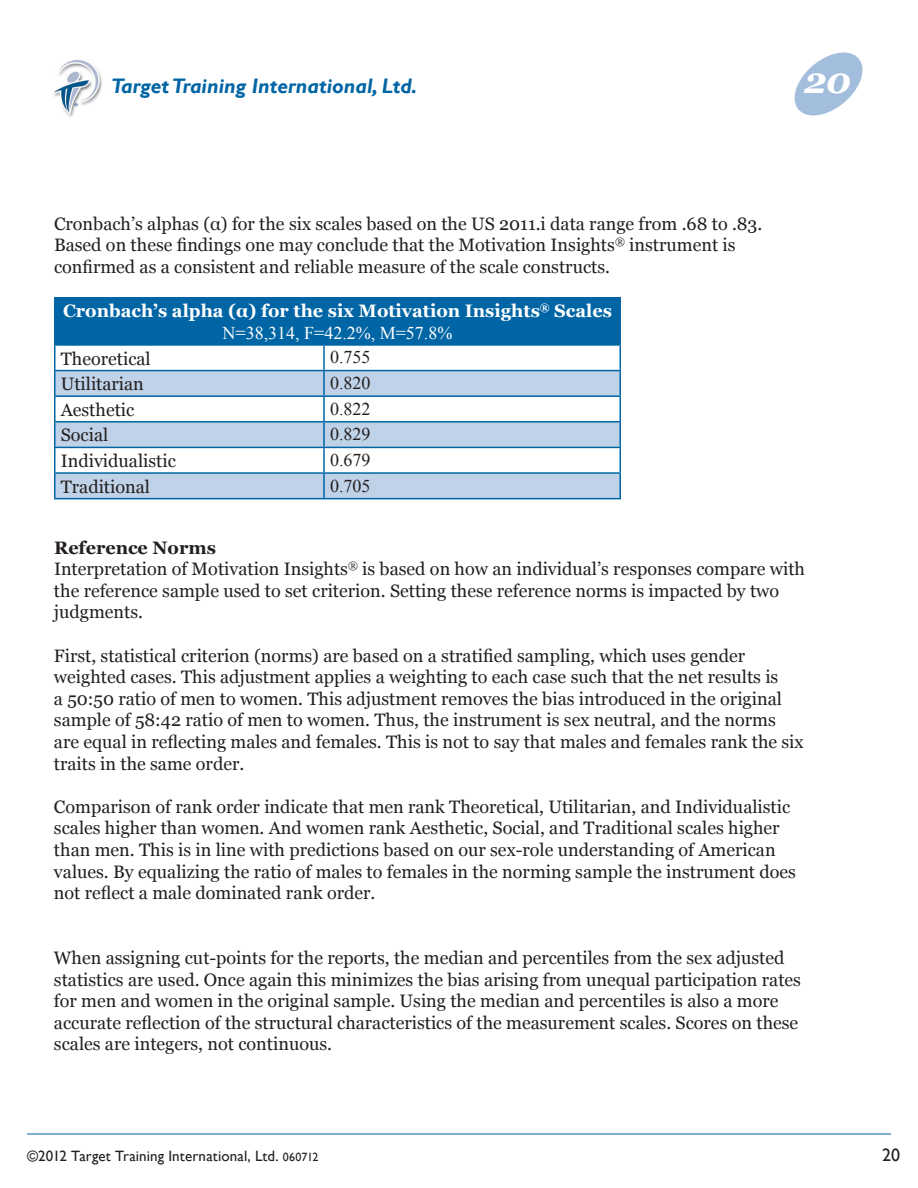
<style>
.page{position:relative;width:918px;height:1188px;background:#fff}
.page>*{position:absolute;margin:0;border:0;box-sizing:border-box;transform-origin:0 0}
.t1{font:italic 700 36px "Georgia";color:#fff}
.t2{font:italic 700 21px "Gill Sans";color:#0065a4}
.t3{font:18px/21.6px "Georgia";color:#231f20}
.t4{font:700 18px "Georgia";color:#fff}
.t5{font:18px "Times New Roman";color:#231f20}
.t6{font:18px "Times New Roman";color:#fff}
.t7{font:18px "Gill Sans";color:#231f20}
.t8{font:15px "Gill Sans";letter-spacing:.01em;color:#231f20}
.s1{font-weight:700}
.s2{font-size:12px}
</style>
<div class="page">
<img style="left:53px;top:59px;width:49px;height:58px">
<hr style="left:27px;top:1134px;width:864px;height:1px;background:#0065a4">
<svg style="left:794px;top:52px;width:69px;height:64px"></svg>
<div style="left:55px;top:298px;width:565px;height:47px;background:#0065a4"></div>
<svg style="left:56px;top:371px;width:564px;height:127px;fill:#c0d2e8"></svg>
<hr style="left:54px;top:297px;width:270px;height:1px;background:#0065a4">
<hr style="left:54px;top:299px;width:2px;height:45px;background:#0065a4">
<hr style="left:324px;top:297px;width:297px;height:1px;background:#0065a4">
<hr style="left:620px;top:299px;width:1px;height:45px;background:#0065a4">
<hr style="left:54px;top:344px;width:270px;height:2px;background:#0065a4">
<hr style="left:54px;top:346px;width:2px;height:24px;background:#0065a4">
<hr style="left:324px;top:344px;width:297px;height:2px;background:#0065a4">
<hr style="left:323px;top:346px;width:2px;height:24px;background:#0065a4">
<hr style="left:54px;top:370px;width:270px;height:1px;background:#0065a4">
<hr style="left:54px;top:371px;width:2px;height:24px;background:#0065a4">
<hr style="left:324px;top:370px;width:297px;height:1px;background:#0065a4">
<hr style="left:323px;top:371px;width:2px;height:24px;background:#0065a4">
<hr style="left:54px;top:395px;width:270px;height:2px;background:#0065a4">
<hr style="left:54px;top:397px;width:2px;height:24px;background:#0065a4">
<hr style="left:324px;top:395px;width:297px;height:2px;background:#0065a4">
<hr style="left:323px;top:397px;width:2px;height:24px;background:#0065a4">
<hr style="left:54px;top:421px;width:270px;height:2px;background:#0065a4">
<hr style="left:54px;top:423px;width:2px;height:24px;background:#0065a4">
<hr style="left:324px;top:421px;width:297px;height:2px;background:#0065a4">
<hr style="left:323px;top:423px;width:2px;height:24px;background:#0065a4">
<hr style="left:54px;top:447px;width:270px;height:1px;background:#0065a4">
<hr style="left:54px;top:448px;width:2px;height:24px;background:#0065a4">
<hr style="left:324px;top:447px;width:297px;height:1px;background:#0065a4">
<hr style="left:323px;top:448px;width:2px;height:24px;background:#0065a4">
<hr style="left:54px;top:472px;width:270px;height:2px;background:#0065a4">
<hr style="left:54px;top:474px;width:2px;height:24px;background:#0065a4">
<hr style="left:324px;top:472px;width:297px;height:2px;background:#0065a4">
<hr style="left:323px;top:474px;width:2px;height:24px;background:#0065a4">
<svg style="left:620px;top:346px;width:1px;height:152px"></svg>
<hr style="left:54px;top:498px;width:270px;height:1px;background:#0065a4">
<hr style="left:324px;top:498px;width:297px;height:1px;background:#0065a4">
<p class="t2" style="left:111px;top:73px;width:308px">Target Training International, Ltd.</p>
<h1 class="t1" style="left:804px;top:57px;width:49px">20</h1>
<p class="t3" style="left:54px;top:213px;width:710px">Cronbach’s alphas (α) for the six scales based on the US 2011.i data range from .68 to .83.<br>Based on these findings one may conclude that the Motivation Insights<sup>®</sup> instrument is confirmed as a consistent and reliable measure of the scale constructs.</p>
<p class="t4" style="left:63px;top:300px;width:550px">Cronbach’s alpha (α) for the six Motivation Insights<sup>®</sup> Scales</p>
<p class="t6" style="left:223px;top:321px;width:231px">N=38,314, F=42.2%, M=57.8%</p>
<p class="t3" style="left:61px;top:348px;width:91px">Theoretical</p>
<p class="t5" style="left:330px;top:345px;width:42px">0.755</p>
<p class="t3" style="left:61px;top:374px;width:85px">Utilitarian</p>
<p class="t5" style="left:330px;top:371px;width:42px">0.820</p>
<p class="t3" style="left:61px;top:399px;width:75px">Aesthetic</p>
<p class="t5" style="left:330px;top:397px;width:42px">0.822</p>
<p class="t3" style="left:61px;top:425px;width:49px">Social</p>
<p class="t5" style="left:330px;top:422px;width:42px">0.829</p>
<p class="t3" style="left:61px;top:450px;width:117px">Individualistic</p>
<p class="t5" style="left:330px;top:448px;width:42px">0.679</p>
<p class="t3" style="left:61px;top:476px;width:91px">Traditional</p>
<p class="t5" style="left:330px;top:473px;width:42px">0.705</p>
<p class="t3" style="left:54px;top:537px;width:753px"><span class="s1">Reference Norms<br></span>Interpretation of Motivation Insights<sup>®</sup> is based on how an individual’s responses compare with the reference sample used to set criterion. Setting these reference norms is impacted by two judgments.</p>
<p class="t3" style="left:54px;top:645px;width:751px">First, statistical criterion (norms) are based on a stratified sampling, which uses gender weighted cases. This adjustment applies a weighting to each case such that the net results is<br>a 50:50 ratio of men to women. This adjustment removes the bias introduced in the original sample of 58:42 ratio of men to women. Thus, the instrument is sex neutral, and the norms are equal in reflecting males and females. This is not to say that males and females rank the six traits in the same order.</p>
<p class="t3" style="left:54px;top:796px;width:744px">Comparison of rank order indicate that men rank Theoretical, Utilitarian, and Individualistic scales higher than women. And women rank Aesthetic, Social, and Traditional scales higher than men. This is in line with predictions based on our sex-role understanding of American values. By equalizing the ratio of males to females in the norming sample the instrument does not reflect a male dominated rank order.</p>
<p class="t3" style="left:54px;top:947px;width:749px">When assigning cut-points for the reports, the median and percentiles from the sex adjusted statistics are used. Once again this minimizes the bias arising from unequal participation rates for men and women in the original sample. Using the median and percentiles is also a more accurate reflection of the structural characteristics of the measurement scales. Scores on these scales are integers, not continuous.</p>
<p class="t8" style="left:27px;top:1147px;width:293px">©2012 Target Training International, Ltd. <span class="s2">060712</span></p>
<p class="t7" style="left:882px;top:1145px;width:19px">20</p>
</div>
